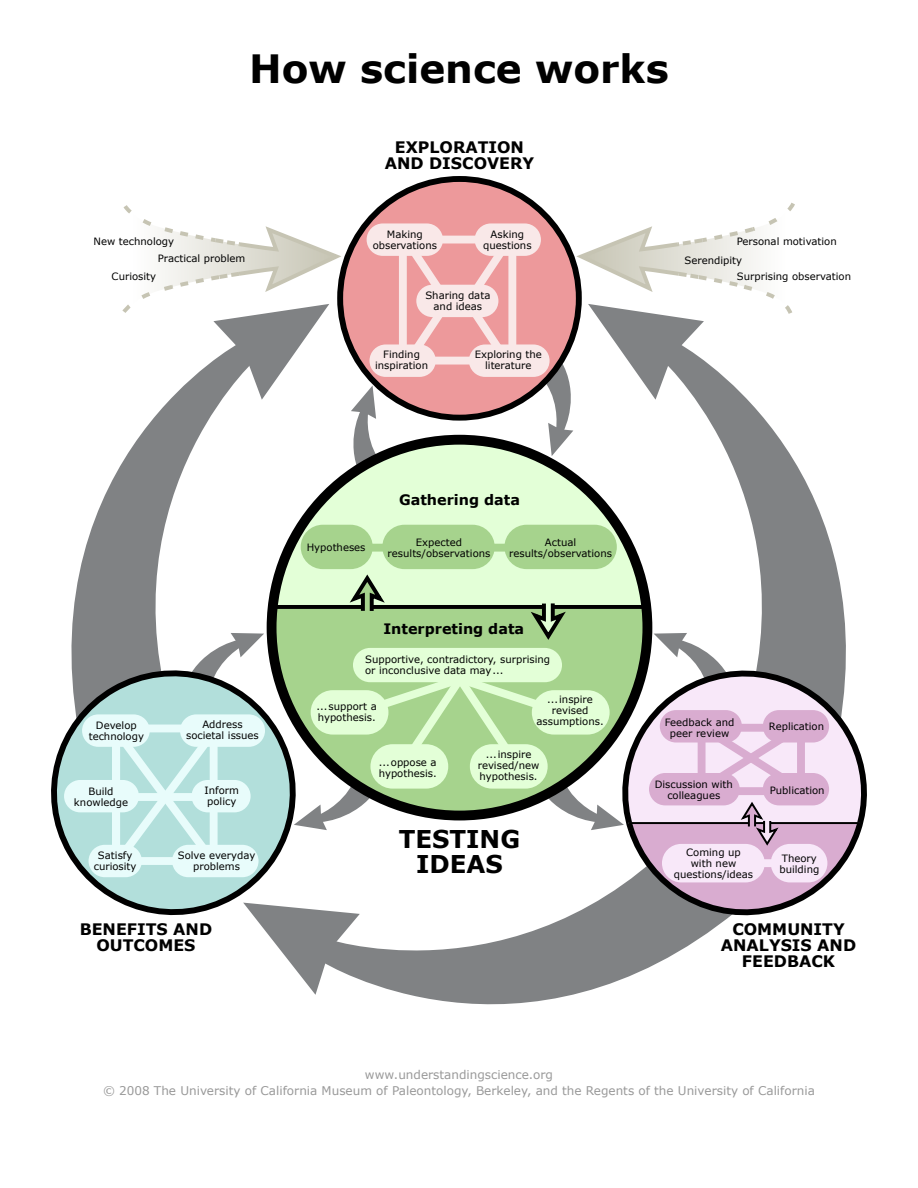
<style>
.page{position:relative;width:918px;height:1188px;background:#fff}
.page>*{position:absolute;margin:0;border:0;box-sizing:border-box;transform-origin:0 0}
.t1{font:700 39px "Verdana";color:#000}
.t2{font:700 24.45px/24.5px "Verdana";color:#000;text-align:center}
.t3{font:700 15.9px/15.9px "Verdana";color:#000;text-align:center}
.t4{font:700 14.4px "Verdana";color:#000}
.t5{font:12px/16.5px "Verdana";color:#999;text-align:center}
.t6{font:10.05px/10.9px "Verdana";color:#000;text-align:center}
</style>
<div class="page">
<svg style="left:71px;top:472px;width:107px;height:184px;fill:#808284"></svg>
<svg style="left:728px;top:456px;width:110px;height:115px;fill:#808284"></svg>
<svg style="left:411px;top:995px;width:160px;height:10px;fill:#808284"></svg>
<div style="left:340px;top:179px;width:239px;height:239px;background:#ed999b;border-radius:50%"></div>
<svg style="left:51px;top:656px;width:56px;height:240px"></svg>
<svg style="left:860px;top:752px;width:7px;height:81px"></svg>
<div style="left:272px;top:440px;width:375px;height:376px;background:#e3ffd7;border-radius:50%"></div>
<div style="left:475px;top:223px;width:66px;height:33px;background:#f9e8e8;border-radius:16px"></div>
<div style="left:367px;top:223px;width:76px;height:33px;background:#f9e8e8;border-radius:16px"></div>
<div style="left:369px;top:344px;width:67px;height:33px;background:#f9e8e8;border-radius:16px"></div>
<div style="left:469px;top:344px;width:81px;height:33px;background:#f9e8e8;border-radius:16px"></div>
<div style="left:82px;top:714px;width:68px;height:33px;background:#e8fcfb;border-radius:16px"></div>
<div style="left:64px;top:780px;width:75px;height:32px;background:#e8fcfb;border-radius:16px"></div>
<div style="left:89px;top:845px;width:53px;height:32px;background:#e8fcfb;border-radius:16px"></div>
<div style="left:301px;top:525px;width:72px;height:44px;background:#a6d38d;border-radius:22px"></div>
<div style="left:382px;top:525px;width:113px;height:44px;background:#a6d38d;border-radius:22px"></div>
<div style="left:504px;top:525px;width:113px;height:44px;background:#a6d38d;border-radius:22px"></div>
<svg style="left:393px;top:225px;width:130px;height:152px"></svg>
<div style="left:399px;top:241px;width:8px;height:120px;background:#f9e8e8"></div>
<div style="left:508px;top:241px;width:8px;height:120px;background:#f9e8e8"></div>
<div style="left:424px;top:236px;width:62px;height:8px;background:#f9e8e8"></div>
<div style="left:424px;top:357px;width:62px;height:8px;background:#f9e8e8"></div>
<svg style="left:107px;top:571px;width:753px;height:424px"></svg>
<div style="left:470px;top:744px;width:78px;height:45px;background:#e3ffd7;border-radius:22px"></div>
<div style="left:370px;top:744px;width:78px;height:45px;background:#e3ffd7;border-radius:22px"></div>
<div style="left:311px;top:690px;width:77px;height:45px;background:#e3ffd7;border-radius:22px"></div>
<div style="left:532px;top:690px;width:78px;height:45px;background:#e3ffd7;border-radius:22px"></div>
<svg style="left:117px;top:201px;width:269px;height:281px"></svg>
<svg style="left:538px;top:202px;width:257px;height:254px"></svg>
<div style="left:361px;top:544px;width:182px;height:8px;background:#a6d38d"></div>
<div style="left:267px;top:435px;width:385px;height:385px;border:10px solid #000;border-radius:50%"></div>
<h1 class="t1" style="left:249px;top:44px;width:421px">How science works</h1>
<h3 class="t3" style="left:385px;top:139px;width:151px">EXPLORATION<br>AND DISCOVERY</h3>
<p class="t6" style="left:94px;top:236px;width:82px">New technology</p>
<p class="t6" style="left:112px;top:270px;width:46px">Curiosity</p>
<p class="t6" style="left:158px;top:253px;width:89px">Practical problem</p>
<p class="t6" style="left:373px;top:229px;width:66px">Making observations</p>
<p class="t6" style="left:483px;top:229px;width:50px">Asking questions</p>
<p class="t6" style="left:737px;top:236px;width:102px">Personal motivation</p>
<p class="t6" style="left:737px;top:270px;width:116px">Surprising observation</p>
<p class="t6" style="left:684px;top:254px;width:59px">Serendipity</p>
<p class="t6" style="left:425px;top:289px;width:67px">Sharing data and ideas</p>
<p class="t6" style="left:375px;top:349px;width:54px">Finding inspiration</p>
<p class="t6" style="left:475px;top:349px;width:69px">Exploring the literature</p>
<h3 class="t4" style="left:399px;top:490px;width:122px">Gathering data</h3>
<p class="t6" style="left:307px;top:542px;width:60px">Hypotheses</p>
<p class="t6" style="left:388px;top:536px;width:104px">Expected results/observations</p>
<p class="t6" style="left:509px;top:536px;width:104px">Actual results/observations</p>
<h3 class="t4" style="left:383px;top:620px;width:142px">Interpreting data</h3>
<p class="t6" style="left:365px;top:653px;width:186px;text-align:left">Supportive, contradictory, surprising or inconclusive data may...</p>
<p class="t6" style="left:89px;top:719px;width:57px">Develop technology</p>
<p class="t6" style="left:186px;top:719px;width:74px">Address societal issues</p>
<p class="t6" style="left:317px;top:701px;width:62px;text-align:left">...support a hypothesis.</p>
<p class="t6" style="left:536px;top:694px;width:69px">...inspire revised assumptions.</p>
<p class="t6" style="left:665px;top:717px;width:71px">Feedback and peer review</p>
<p class="t6" style="left:769px;top:721px;width:57px">Replication</p>
<p class="t6" style="left:74px;top:786px;width:56px">Build knowledge</p>
<p class="t6" style="left:205px;top:785px;width:36px;text-align:left">Inform policy</p>
<p class="t6" style="left:379px;top:756px;width:59px;text-align:left">...oppose a hypothesis.</p>
<p class="t6" style="left:478px;top:749px;width:63px">...inspire revised/new hypothesis.</p>
<p class="t6" style="left:655px;top:779px;width:80px">Discussion with colleagues</p>
<p class="t6" style="left:770px;top:784px;width:56px">Publication</p>
<p class="t6" style="left:94px;top:849px;width:44px">Satisfy curiosity</p>
<p class="t6" style="left:178px;top:850px;width:79px">Solve everyday problems</p>
<h2 class="t2" style="left:399px;top:826px;width:123px">TESTING<br>IDEAS</h2>
<p class="t6" style="left:674px;top:846px;width:81px">Coming up<br>with new questions/ideas</p>
<p class="t6" style="left:779px;top:852px;width:41px;text-align:left">Theory building</p>
<h3 class="t3" style="left:80px;top:921px;width:134px">BENEFITS AND<br>OUTCOMES</h3>
<h3 class="t3" style="left:721px;top:921px;width:137px">COMMUNITY<br>ANALYSIS AND<br>FEEDBACK</h3>
<p class="t5" style="left:103px;top:1065px;width:713px">www.understandingscience.org<br>© 2008 The University of California Museum of Paleontology, Berkeley, and the Regents of the University of California</p>
</div>
